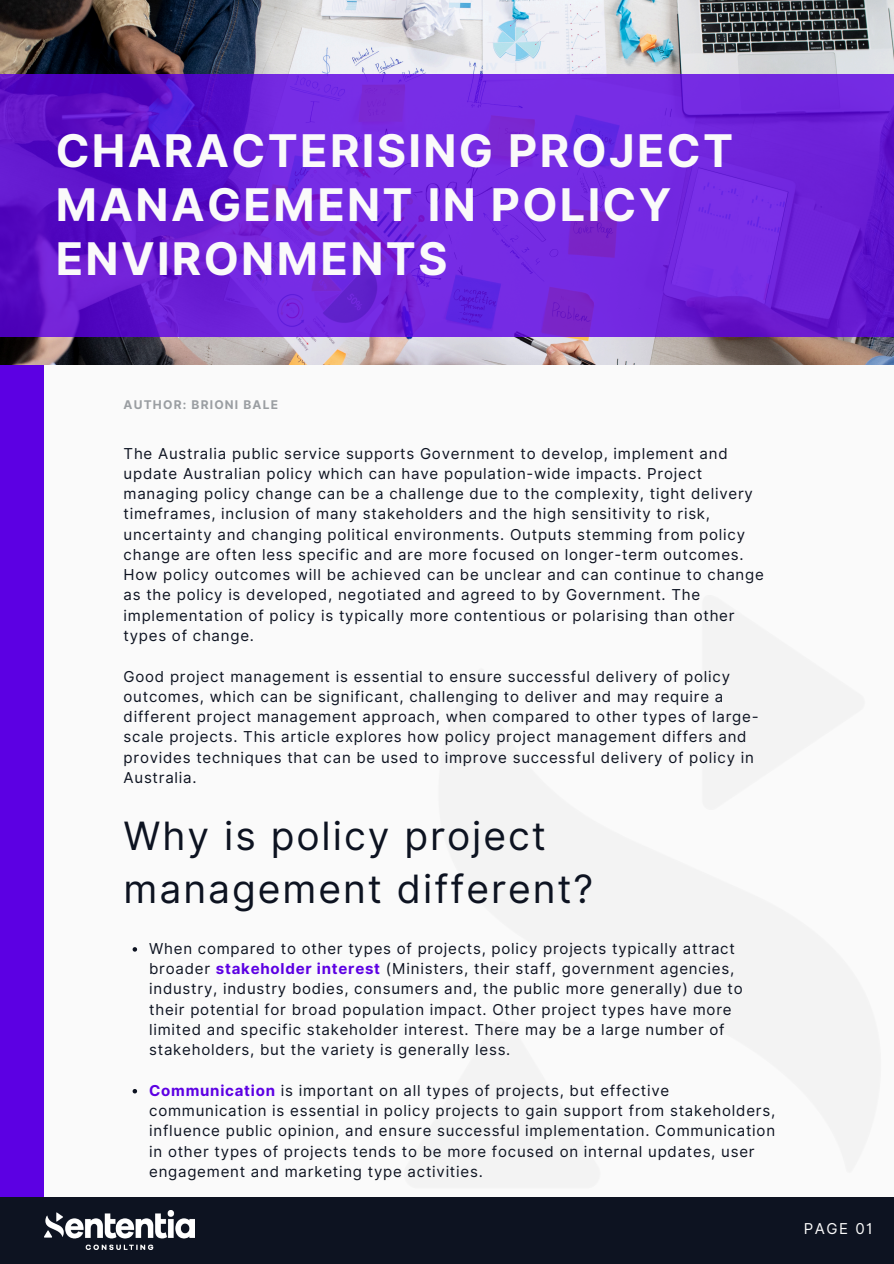
<style>
.page{position:relative;width:894px;height:1264px;background:#fff}
.page>*{position:absolute;margin:0;border:0;box-sizing:border-box;transform-origin:0 0}
.t1{font:700 45px/54px "Inter";letter-spacing:.05em;color:#fafafa}
.t2{font:39px/52.8px "Inter";letter-spacing:.05em;color:#0d1321}
.t3{font:15px/20.2px "Inter";letter-spacing:.05em;color:#0d1321}
.t4{font:15px "Inter";letter-spacing:.1em;color:#fafafa}
.t5{font:700 12px "Inter";letter-spacing:.1em;color:#9a9ea2}
.s1{font-weight:700;color:#5c00e3}
</style>
<div class="page">
<div style="left:0;top:0;width:893px;height:1263px;background:#fafafa"></div>
<div style="left:0;top:364px;width:44px;height:899px;background:#5c00e3"></div>
<img style="left:0;top:0;width:893px;height:364px">
<svg style="left:132px;top:947px;width:5px;height:4px"></svg>
<svg style="left:132px;top:1089px;width:5px;height:4px"></svg>
<div style="left:0;top:1197px;width:893px;height:66px;background:#0d1321"></div>
<img style="left:44px;top:1210px;width:150px;height:39px">
<svg style="left:0;top:75px;width:893px;height:262px;background:#6b21d8"></svg>
<p class="t1" style="left:56px;top:123px;width:678px">CHARACTERISING PROJECT<br>MANAGEMENT IN POLICY<br>ENVIRONMENTS</p>
<p class="t5" style="left:123px;top:397px;width:156px">AUTHOR: BRIONI BALE</p>
<h1 class="t3" style="left:123px;top:443px;width:641px">The Australia public service supports Government to develop, implement and update Australian policy which can have population-wide impacts. Project managing policy change can be a challenge due to the complexity, tight delivery timeframes, inclusion of many stakeholders and the high sensitivity to risk, uncertainty and changing political environments. Outputs stemming from policy change are often less specific and are more focused on longer-term outcomes.<br>How policy outcomes will be achieved can be unclear and can continue to change as the policy is developed, negotiated and agreed to by Government. The implementation of policy is typically more contentious or polarising than other types of change.</h1>
<p class="t3" style="left:123px;top:666px;width:636px">Good project management is essential to ensure successful delivery of policy outcomes, which can be significant, challenging to deliver and may require a different project management approach, when compared to other types of large&shy;scale projects. This article explores how policy project management differs and provides techniques that can be used to improve successful delivery of policy in Australia.</p>
<h4 class="t2" style="left:123px;top:809px;width:471px">Why is policy project management different?</h4>
<h4 class="t3" style="left:149px;top:938px;width:595px">When compared to other types of projects, policy projects typically attract broader <span class="s1">stakeholder interest</span> (Ministers, their staff, government agencies, industry, industry bodies, consumers and, the public more generally) due to their potential for broad population impact. Other project types have more limited and specific stakeholder interest. There may be a large number of stakeholders, but the variety is generally less.</h4>
<h2 class="t3" style="left:149px;top:1080px;width:627px"><span class="s1">Communication</span> is important on all types of projects, but effective communication is essential in policy projects to gain support from stakeholders, influence public opinion, and ensure successful implementation. Communication in other types of projects tends to be more focused on internal updates, user engagement and marketing type activities.</h2>
<p class="t4" style="left:803px;top:1218px;width:70px">PAGE 01</p>
</div>
